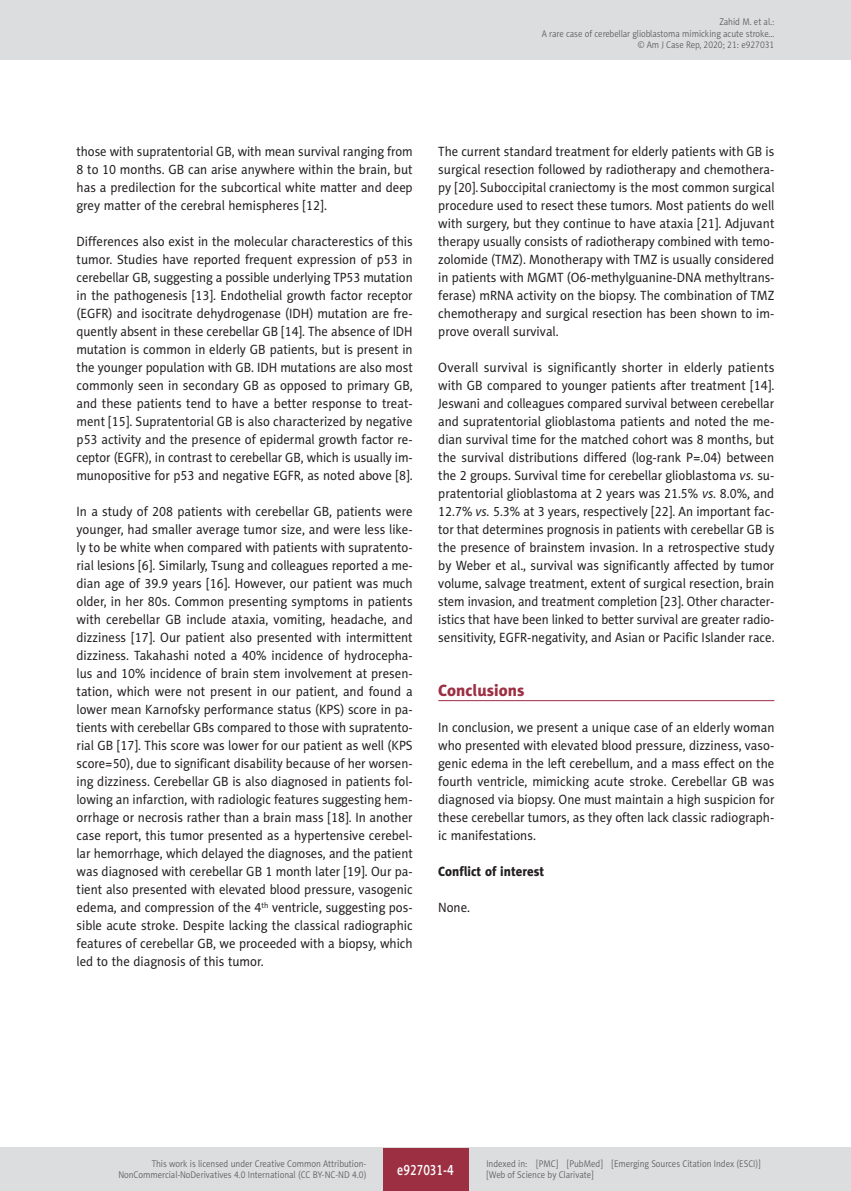
<style>
.page{position:relative;width:851px;height:1191px;background:#fff}
.page>*{position:absolute;margin:0;border:0;box-sizing:border-box;transform-origin:0 0}
.AJCR_Headline_1{font:16.5px "Naomi Sans EFN Heavy";color:#9d2f42}
.t1{font:15px "Naomi Sans EFN Medium";color:#fff;scale:.8 1}
.AJCR_Body{font:13.5px/18px "Naomi Sans EFN";color:#231f20;text-align:justify;scale:.95 1}
.AJCR_Body-2{font:13.5px/18px "Naomi Sans EFN";color:#231f20;text-align:justify}
.AJCR_Body-3{font:13.5px/18px "Naomi Sans EFN";color:#231f20;text-align:justify;scale:.94 1}
.AJCR_Headline_2{font:13.5px "Naomi Sans EFN Heavy";color:#231f20;scale:.95 1}
.t2{font:9.75px/11.2px "Naomi Sans EFN Light";color:#57585a;text-align:right;scale:.9 1}
.s1{font-style:italic}
</style>
<div class="page">
<hr style="left:438px;top:700px;width:336px;height:1px;background:#9d2f42">
<div style="left:0;top:0;width:850px;height:60px;background:#dcdddf"></div>
<hr style="left:850px;top:0;width:1px;height:60px;background:#dcdddf">
<div style="left:0;top:1148px;width:850px;height:43px;background:#dcdddf"></div>
<div style="left:383px;top:1147px;width:85px;height:43px;background:#9d2f42"></div>
<p class="t2" style="left:541px;top:16px;width:260px">Zahid M. et al.:<br>A rare case of cerebellar glioblastoma mimicking acute stroke… © Am J Case Rep, 2020; 21: e927031</p>
<p class="AJCR_Body-3" style="left:77px;top:142px;width:359px">those with supratentorial GB, with mean survival ranging from 8 to 10 months. GB can arise anywhere within the brain, but has a predilection for the subcortical white matter and deep grey matter of the cerebral hemispheres [12].</p>
<p class="AJCR_Body" style="left:77px;top:232px;width:355px">Differences also exist in the molecular characterestics of this tumor. Studies have reported frequent expression of p53 in cerebellar GB, suggesting a possible underlying TP53 mutation in the pathogenesis [13]. Endothelial growth factor receptor (EGFR) and isocitrate dehydrogenase (IDH) mutation are fre&shy;quently absent in these cerebellar GB [14]. The absence of IDH mutation is common in elderly GB patients, but is present in the younger population with GB. IDH mutations are also most commonly seen in secondary GB as opposed to primary GB, and these patients tend to have a better response to treat&shy;ment [15]. Supratentorial GB is also characterized by negative p53 activity and the presence of epidermal growth factor re&shy;ceptor (EGFR), in contrast to cerebellar GB, which is usually im&shy;munopositive for p53 and negative EGFR, as noted above [8].</p>
<p class="AJCR_Body" style="left:77px;top:502px;width:355px">In a study of 208 patients with cerebellar GB, patients were younger, had smaller average tumor size, and were less like&shy;ly to be white when compared with patients with supratento&shy;rial lesions [6]. Similarly, Tsung and colleagues reported a me&shy;dian age of 39.9 years [16]. However, our patient was much older, in her 80s. Common presenting symptoms in patients with cerebellar GB include ataxia, vomiting, headache, and dizziness [17]. Our patient also presented with intermittent dizziness. Takahashi noted a 40% incidence of hydrocepha&shy;lus and 10% incidence of brain stem involvement at presen&shy;tation, which were not present in our patient, and found a lower mean Karnofsky performance status (KPS) score in pa&shy;tients with cerebellar GBs compared to those with supratento&shy;rial GB [17]. This score was lower for our patient as well (KPS score=50), due to significant disability because of her worsen&shy;ing dizziness. Cerebellar GB is also diagnosed in patients fol&shy;lowing an infarction, with radiologic features suggesting hem&shy;orrhage or necrosis rather than a brain mass [18]. In another case report, this tumor presented as a hypertensive cerebel&shy;lar hemorrhage, which delayed the diagnoses, and the patient was diagnosed with cerebellar GB 1 month later [19]. Our pa&shy;tient also presented with elevated blood pressure, vasogenic edema, and compression of the 4<sup>th</sup> ventricle, suggesting pos&shy;sible acute stroke. Despite lacking the classical radiographic features of cerebellar GB, we proceeded with a biopsy, which led to the diagnosis of this tumor.</p>
<p class="AJCR_Body" style="left:438px;top:142px;width:355px">The current standard treatment for elderly patients with GB is surgical resection followed by radiotherapy and chemothera&shy;py [20]. Suboccipital craniectomy is the most common surgical procedure used to resect these tumors. Most patients do well with surgery, but they continue to have ataxia [21]. Adjuvant therapy usually consists of radiotherapy combined with temo&shy;zolomide (TMZ). Monotherapy with TMZ is usually considered in patients with MGMT (O6-methylguanine-DNA methyltrans&shy;ferase) mRNA activity on the biopsy. The combination of TMZ chemotherapy and surgical resection has been shown to im&shy;prove overall survival.</p>
<p class="AJCR_Body-2" style="left:438px;top:358px;width:338px">Overall survival is significantly shorter in elderly patients with GB compared to younger patients after treatment [14].<br>Jeswani and colleagues compared survival between cerebellar and supratentorial glioblastoma patients and noted the me&shy;dian survival time for the matched cohort was 8 months, but the survival distributions differed (log-rank P=.04) between the 2 groups. Survival time for cerebellar glioblastoma <span class="s1">vs.</span> su&shy;pratentorial glioblastoma at 2 years was 21.5% <span class="s1">vs.</span> 8.0%, and 12.7% <span class="s1">vs.</span> 5.3% at 3 years, respectively [22]. An important fac&shy;tor that determines prognosis in patients with cerebellar GB is the presence of brainstem invasion. In a retrospective study by Weber et al., survival was significantly affected by tumor volume, salvage treatment, extent of surgical resection, brain stem invasion, and treatment completion [23]. Other character&shy;istics that have been linked to better survival are greater radio&shy;sensitivity, EGFR-negativity, and Asian or Pacific Islander race.</p>
<p class="AJCR_Headline_1" style="left:438px;top:680px;width:88px">Conclusions</p>
<p class="AJCR_Body" style="left:438px;top:718px;width:355px">In conclusion, we present a unique case of an elderly woman who presented with elevated blood pressure, dizziness, vaso&shy;genic edema in the left cerebellum, and a mass effect on the fourth ventricle, mimicking acute stroke. Cerebellar GB was diagnosed via biopsy. One must maintain a high suspicion for these cerebellar tumors, as they often lack classic radiograph&shy;ic manifestations.</p>
<p class="AJCR_Headline_2" style="left:438px;top:863px;width:113px">Conflict of interest</p>
<p class="AJCR_Body" style="left:438px;top:898px;width:35px">None.</p>
<p class="t2" style="left:118px;top:1158px;width:277px">This work is licensed under Creative Common Attribution-<br>NonCommercial-NoDerivatives 4.0 International (CC BY-NC-ND 4.0)</p>
<p class="t1" style="left:397px;top:1160px;width:72px">e927031-4</p>
<p class="t2" style="left:486px;top:1158px;width:306px;text-align:left">Indexed in: [PMC] [PubMed] [Emerging Sources Citation Index (ESCI)] [Web of Science by Clarivate]</p>
</div>
